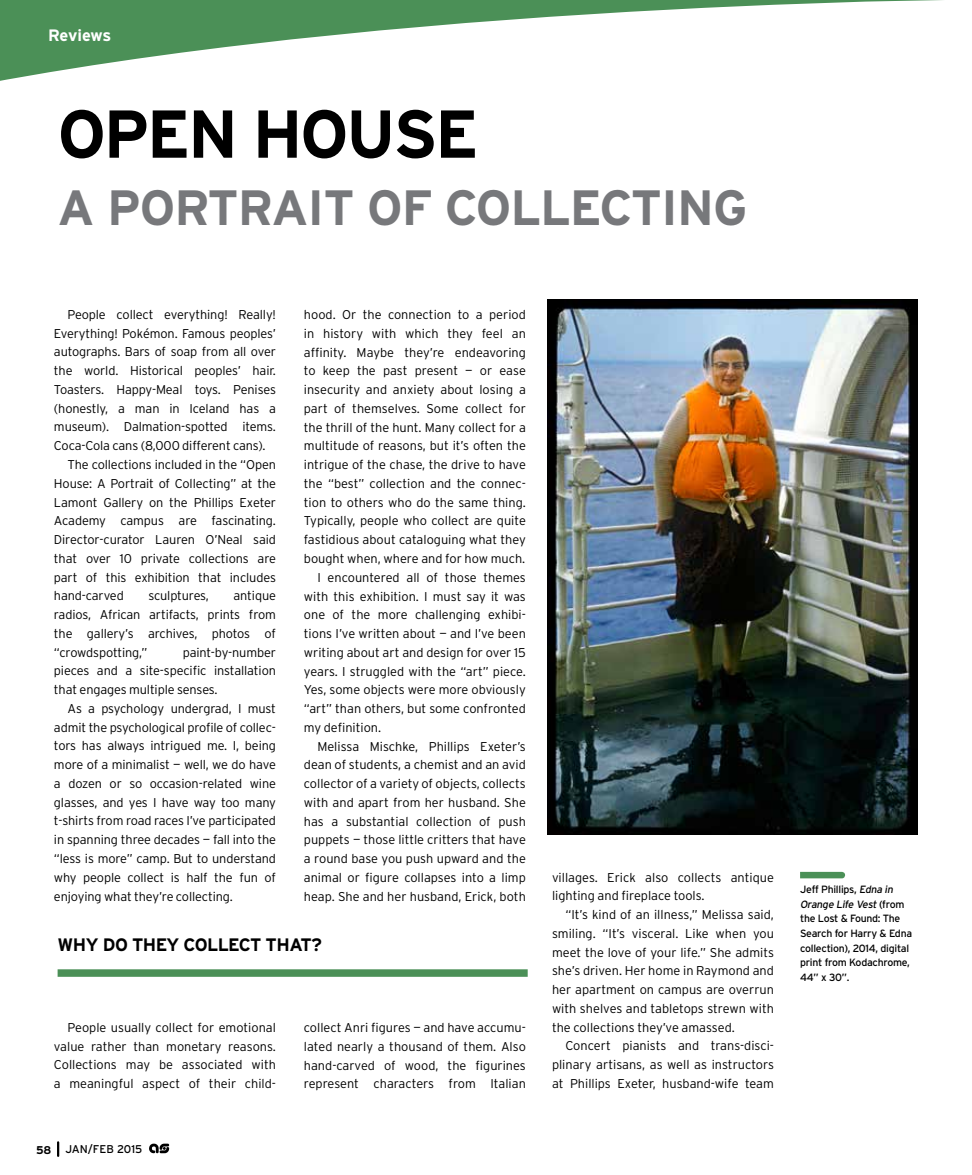
<style>
.page{position:relative;width:972px;height:1175px;background:#fff}
.page>*{position:absolute;margin:0;border:0;box-sizing:border-box;transform-origin:0 0}
.t1{font:700 67.5px "Interstate";letter-spacing:-.04em;color:#000}
.t2{font:700 49.5px "Interstate";letter-spacing:-.02em;color:#77787b}
.t3{font:700 18px "Interstate";letter-spacing:-.03em;color:#000}
.t4{font:700 16.5px "Interstate";letter-spacing:-.02em;color:#fff}
.t5{font:300 12.75px/18.8px "Interstate";letter-spacing:-.005em;color:#000;text-align:justify}
.t6{font:11.25px "Interstate";color:#000}
.t7{font:700 11.25px "Interstate";color:#000}
.t8{font:10.5px/14.7px "Interstate";letter-spacing:-.025em;color:#000}
.s1{font-style:italic}
</style>
<div class="page">
<svg style="left:57px;top:1142px;width:2px;height:13px"></svg>
<svg style="left:149px;top:1143px;width:20px;height:10px"></svg>
<img style="left:548px;top:299px;width:369px;height:536px">
<svg style="left:0;top:0;width:942px;height:81px"></svg>
<svg style="left:800px;top:872px;width:45px;height:6px"></svg>
<div style="left:58px;top:969px;width:470px;height:7px;background:#4b9057"></div>
<p class="t4" style="left:48px;top:26px;width:65px">Reviews</p>
<h1 class="t1" style="left:58px;top:96px;width:423px">OPEN HOUSE</h1>
<h2 class="t2" style="left:58px;top:180px;width:692px">A PORTRAIT OF COLLECTING</h2>
<p class="t5" style="left:68px;top:305px;width:210px">People collect everything! Really!</p>
<p class="t5" style="left:54px;top:324px;width:224px">Everything! Pokémon. Famous peoples’</p>
<p class="t5" style="left:54px;top:342px;width:224px">autographs. Bars of soap from all over</p>
<p class="t5" style="left:54px;top:361px;width:224px">the world. Historical peoples’ hair.</p>
<p class="t5" style="left:54px;top:380px;width:224px">Toasters. Happy-Meal toys. Penises</p>
<p class="t5" style="left:54px;top:399px;width:224px">(honestly, a man in Iceland has a</p>
<p class="t5" style="left:54px;top:417px;width:224px">museum). Dalmation-spotted items.</p>
<p class="t5" style="left:54px;top:436px;width:213px">Coca-Cola cans (8,000 different cans).</p>
<p class="t5" style="left:68px;top:455px;width:210px">The collections included in the “Open</p>
<p class="t5" style="left:54px;top:474px;width:224px">House: A Portrait of Collecting” at the</p>
<p class="t5" style="left:54px;top:492px;width:224px">Lamont Gallery on the Phillips Exeter</p>
<p class="t5" style="left:54px;top:511px;width:224px">Academy campus are fascinating.</p>
<p class="t5" style="left:54px;top:530px;width:224px">Director-curator Lauren O’Neal said</p>
<p class="t5" style="left:54px;top:549px;width:224px">that over 10 private collections are</p>
<p class="t5" style="left:54px;top:567px;width:224px">part of this exhibition that includes</p>
<p class="t5" style="left:54px;top:586px;width:71px">hand-carved</p>
<p class="t5" style="left:148px;top:586px;width:62px">sculptures,</p>
<p class="t5" style="left:54px;top:586px;width:224px;text-indent:180px">antique radios, African artifacts, prints from the gallery’s archives, photos of “crowdspotting,”</p>
<p class="t5" style="left:54px;top:642px;width:224px;text-indent:129px">paint-by-number pieces and a site-specific installation that engages multiple senses.</p>
<p class="t5" style="left:54px;top:699px;width:224px;text-indent:14px">As a psychology undergrad, I must admit the psychological profile of collec&shy;tors has always intrigued me. I, being more of a minimalist — well, we do have a dozen or so occasion-related wine glasses, and yes I have way too many t-shirts from road races I’ve participated in spanning three decades — fall into the “less is more” camp. But to understand why people collect is half the fun of enjoying what they’re collecting.</p>
<p class="t5" style="left:304px;top:305px;width:224px">hood. Or the connection to a period</p>
<p class="t5" style="left:304px;top:324px;width:224px">in history with which they feel an</p>
<p class="t5" style="left:304px;top:342px;width:224px">affinity. Maybe they’re endeavoring</p>
<p class="t5" style="left:304px;top:361px;width:224px">to keep the past present — or ease</p>
<p class="t5" style="left:304px;top:380px;width:224px">insecurity and anxiety about losing a</p>
<p class="t5" style="left:304px;top:399px;width:224px">part of themselves. Some collect for</p>
<p class="t5" style="left:304px;top:417px;width:224px">the thrill of the hunt. Many collect for a</p>
<p class="t5" style="left:304px;top:436px;width:224px">multitude of reasons, but it’s often the</p>
<p class="t5" style="left:304px;top:455px;width:224px">intrigue of the chase, the drive to have</p>
<p class="t5" style="left:304px;top:474px;width:224px">the “best” collection and the connec-</p>
<p class="t5" style="left:304px;top:493px;width:224px">tion to others who do the same thing.</p>
<p class="t5" style="left:304px;top:511px;width:224px">Typically, people who collect are quite</p>
<p class="t5" style="left:304px;top:530px;width:224px">fastidious about cataloguing what they</p>
<p class="t5" style="left:304px;top:549px;width:223px">bought when, where and for how much.</p>
<p class="t5" style="left:317px;top:568px;width:210px">I encountered all of those themes</p>
<p class="t5" style="left:304px;top:586px;width:224px">with this exhibition. I must say it was</p>
<p class="t5" style="left:304px;top:605px;width:224px">one of the more challenging exhibi-</p>
<p class="t5" style="left:304px;top:624px;width:224px">tions I’ve written about — and I’ve been</p>
<p class="t5" style="left:304px;top:643px;width:224px">writing about art and design for over 15</p>
<p class="t5" style="left:304px;top:661px;width:224px">years. I struggled with the “art” piece.</p>
<p class="t5" style="left:304px;top:680px;width:224px">Yes, some objects were more obviously</p>
<p class="t5" style="left:304px;top:699px;width:224px">“art” than others, but some confronted</p>
<p class="t5" style="left:304px;top:718px;width:79px">my definition.</p>
<p class="t5" style="left:317px;top:736px;width:210px">Melissa Mischke, Phillips Exeter’s</p>
<p class="t5" style="left:304px;top:755px;width:224px">dean of students, a chemist and an avid</p>
<p class="t5" style="left:304px;top:774px;width:224px">collector of a variety of objects, collects</p>
<p class="t5" style="left:304px;top:793px;width:224px">with and apart from her husband. She</p>
<p class="t5" style="left:304px;top:811px;width:224px">has a substantial collection of push</p>
<p class="t5" style="left:304px;top:830px;width:224px">puppets — those little critters that have</p>
<p class="t5" style="left:304px;top:849px;width:224px">a round base you push upward and the</p>
<p class="t5" style="left:304px;top:868px;width:224px">animal or figure collapses into a limp</p>
<p class="t5" style="left:304px;top:886px;width:224px">heap. She and her husband, Erick, both</p>
<h3 class="t3" style="left:58px;top:935px;width:266px">WHY DO THEY COLLECT THAT?</h3>
<p class="t5" style="left:54px;top:1017px;width:224px;text-indent:14px">People usually collect for emotional value rather than monetary reasons.<br>Collections may be associated with a meaningful aspect of their child-</p>
<p class="t7" style="left:36px;top:1143px;width:17px">58</p>
<p class="t6" style="left:65px;top:1142px;width:79px">JAN/FEB 2015</p>
<p class="t5" style="left:304px;top:1018px;width:224px">collect Anri figures — and have accumu&shy;lated nearly a thousand of them. Also hand-carved of wood, the figurines represent characters from Italian</p>
<p class="t5" style="left:552px;top:867px;width:224px">villages. Erick also collects antique lighting and fireplace tools.</p>
<p class="t5" style="left:552px;top:905px;width:224px;text-indent:14px">“It’s kind of an illness,” Melissa said, smiling. “It’s visceral. Like when you meet the love of your life.” She admits she’s driven. Her home in Raymond and her apartment on campus are overrun with shelves and tabletops strewn with the collections they’ve amassed.</p>
<p class="t5" style="left:552px;top:1036px;width:224px;text-indent:14px">Concert pianists and trans-disci&shy;plinary artisans, as well as instructors at Phillips Exeter, husband-wife team</p>
<p class="t8" style="left:800px;top:882px;width:114px">Jeff Phillips, <span class="s1">Edna in<br>Orange Life Vest</span> (f ro m the Lost &amp; Found: The<br>Search for Harry &amp; Edna collection), 2014, digital print from Kodachrome,<br>44” x 30”.</p>
</div>
